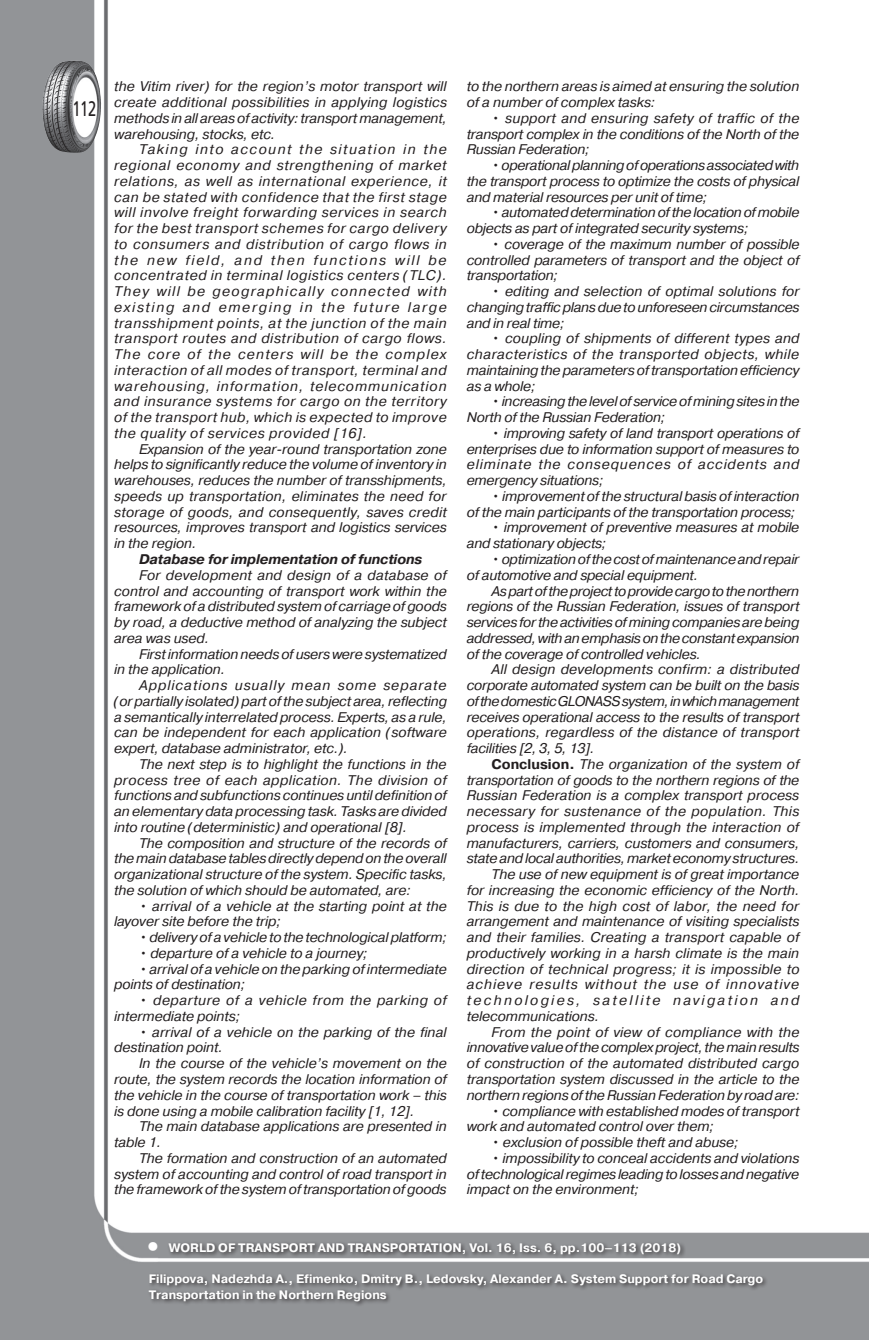
<style>
.page{position:relative;width:869px;height:1340px;background:#fff}
.page>*{position:absolute;margin:0;border:0;box-sizing:border-box;transform-origin:0 0}
.t1{font:700 24.5px "Pragmatica C";color:#fff}
.t2{font:21px "Free Set C";color:#231f20;scale:.7 1}
.vrez_engl{font:italic 14px/15.8px "Pragmatica C";letter-spacing:-.01em;color:#231f20;text-align:justify}
.vrez_engl-2{font:italic 14px/15.8px "Pragmatica C";letter-spacing:.03em;color:#231f20}
.vrez_engl-3{font:italic 700 14px "Pragmatica C";letter-spacing:-.01em;color:#231f20}
.подвал_bottom{font:700 12.25px/15.8px "Pragmatica C";color:#fff}
.Подвал_топ{font:700 12.25px "Pragmatica C";color:#fff}
.s1{font-weight:700;font-style:normal}
</style>
<div class="page">
<img style="left:0;top:0;width:868px;height:1339px">
<img style="left:42px;top:61px;width:33px;height:84px">
<div style="left:147px;top:1240px;width:621px;height:66px;background:#231f20;opacity:.75"></div>
<h2 class="t2" style="left:72px;top:97px;width:35px">112</h2>
<p class="vrez_engl" style="left:114px;top:79px;width:334px">the Vitim river) for the region’s motor transport will create additional possibilities in applying logistics methods in all areas of activity: transport management, warehousing, stocks, etc.</p>
<p class="vrez_engl" style="left:114px;top:142px;width:334px;text-indent:25px">Taking into account the situation in the regional economy and strengthening of market relations, as well as international experience, it can be stated with confidence that the first stage will involve freight forwarding services in search for the best transport schemes for cargo delivery to consumers and distribution of cargo flows in the new field, and then functions will be concentrated in terminal logistics centers (TLC).<br>They will be geographically connected with existing and emerging in the future large transshipment points, at the junction of the main transport routes and distribution of cargo flows.<br>The core of the centers will be the complex interaction of all modes of transport, terminal and warehousing, information, telecommunication and insurance systems for cargo on the territory of the transport hub, which is expected to improve the quality of services provided [16].</p>
<p class="vrez_engl" style="left:114px;top:441px;width:334px;text-indent:25px">Expansion of the year-round transportation zone helps to significantly reduce the volume of inventory in warehouses, reduces the number of transshipments, speeds up transportation, eliminates the need for storage of goods, and consequently, saves credit resources, improves transport and logistics services in the region.</p>
<p class="vrez_engl-3" style="left:139px;top:551px;width:284px">Database for implementation of functions</p>
<p class="vrez_engl" style="left:114px;top:567px;width:334px;text-indent:25px">For development and design of a database of control and accounting of transport work within the framework of a distributed system of carriage of goods by road, a deductive method of analyzing the subject area was used.</p>
<p class="vrez_engl" style="left:114px;top:646px;width:334px;text-indent:25px">First information needs of users were systematized in the application.</p>
<p class="vrez_engl" style="left:114px;top:677px;width:334px;text-indent:25px">Applications usually mean some separate (or partially isolated) part of the subject area, reflecting a semantically interrelated process. Experts, as a rule, can be independent for each application (software expert, database administrator, etc.).</p>
<p class="vrez_engl" style="left:114px;top:756px;width:334px;text-indent:25px">The next step is to highlight the functions in the process tree of each application. The division of functions and subfunctions continues until definition of an elementary data processing task. Tasks are divided into routine (deterministic) and operational [8].</p>
<p class="vrez_engl" style="left:114px;top:835px;width:334px;text-indent:25px">The composition and structure of the records of the main database tables directly depend on the overall organizational structure of the system. Specific tasks, the solution of which should be automated, are:</p>
<p class="vrez_engl" style="left:114px;top:898px;width:334px;text-indent:25px">• arrival of a vehicle at the starting point at the layover site before the trip;</p>
<p class="vrez_engl" style="left:139px;top:929px;width:309px">• delivery of a vehicle to the technological platform;</p>
<p class="vrez_engl" style="left:139px;top:945px;width:230px">• departure of a vehicle to a journey;</p>
<p class="vrez_engl" style="left:114px;top:961px;width:334px;text-indent:25px">• arrival of a vehicle on the parking of intermediate points of destination;</p>
<p class="vrez_engl-2" style="left:114px;top:992px;width:334px;text-indent:25px">• departure of a vehicle from the parking of intermediate points;</p>
<p class="vrez_engl" style="left:114px;top:1024px;width:334px;text-indent:25px">• arrival of a vehicle on the parking of the final destination point.</p>
<p class="vrez_engl" style="left:114px;top:1055px;width:334px;text-indent:25px">In the course of the vehicle’s movement on the route, the system records the location information of the vehicle in the course of transportation work – this is done using a mobile calibration facility [1, 12].</p>
<p class="vrez_engl" style="left:114px;top:1118px;width:334px;text-indent:25px">The main database applications are presented in table 1.</p>
<p class="vrez_engl" style="left:114px;top:1150px;width:334px;text-indent:25px">The formation and construction of an automated system of accounting and control of road transport in the framework of the system of transportation of goods</p>
<p class="vrez_engl" style="left:466px;top:79px;width:334px">to the northern areas is aimed at ensuring the solution of a number of complex tasks:</p>
<p class="vrez_engl" style="left:466px;top:110px;width:334px;text-indent:25px">• support and ensuring safety of traffic of the transport complex in the conditions of the North of the Russian Federation;</p>
<p class="vrez_engl" style="left:466px;top:157px;width:334px;text-indent:25px">• operational planning of operations associated with the transport process to optimize the costs of physical and material resources per unit of time;</p>
<p class="vrez_engl" style="left:466px;top:205px;width:334px;text-indent:25px">• automated determination of the location of mobile objects as part of integrated security systems;</p>
<p class="vrez_engl" style="left:466px;top:236px;width:334px;text-indent:25px">• coverage of the maximum number of possible controlled parameters of transport and the object of transportation;</p>
<p class="vrez_engl" style="left:466px;top:283px;width:334px;text-indent:25px">• editing and selection of optimal solutions for changing traffic plans due to unforeseen circumstances and in real time;</p>
<p class="vrez_engl" style="left:466px;top:331px;width:334px;text-indent:25px">• coupling of shipments of different types and characteristics of the transported objects, while maintaining the parameters of transportation efficiency as a whole;</p>
<p class="vrez_engl" style="left:466px;top:394px;width:334px;text-indent:25px">• increasing the level of service of mining sites in the<br>North of the Russian Federation;</p>
<p class="vrez_engl" style="left:466px;top:425px;width:334px;text-indent:25px">• improving safety of land transport operations of enterprises due to information support of measures to eliminate the consequences of accidents and emergency situations;</p>
<p class="vrez_engl" style="left:466px;top:488px;width:334px;text-indent:25px">• improvement of the structural basis of interaction of the main participants of the transportation process;</p>
<p class="vrez_engl" style="left:466px;top:520px;width:334px;text-indent:25px">• improvement of preventive measures at mobile and stationary objects;</p>
<p class="vrez_engl" style="left:466px;top:551px;width:334px;text-indent:25px">• optimization of the cost of maintenance and repair of automotive and special equipment.</p>
<p class="vrez_engl" style="left:466px;top:583px;width:334px;text-indent:25px">As part of the project to provide cargo to the northern regions of the Russian Federation, issues of transport services for the activities of mining companies are being addressed, with an emphasis on the constant expansion of the coverage of controlled vehicles.</p>
<p class="vrez_engl" style="left:466px;top:661px;width:334px;text-indent:25px">All design developments confirm: a distributed corporate automated system can be built on the basis of the domestic GLONASS system, in which management receives operational access to the results of transport operations, regardless of the distance of transport facilities [2, 3, 5, 13].</p>
<p class="vrez_engl" style="left:466px;top:756px;width:334px;text-indent:25px"><span class="s1">Conclusion.</span> The organization of the system of transportation of goods to the northern regions of the Russian Federation is a complex transport process necessary for sustenance of the population. This process is implemented through the interaction of manufacturers, carriers, customers and consumers, state and local authorities, market economy structures.</p>
<p class="vrez_engl" style="left:466px;top:866px;width:334px;text-indent:25px">The use of new equipment is of great importance for increasing the economic efficiency of the North.<br>This is due to the high cost of labor, the need for arrangement and maintenance of visiting specialists and their families. Creating a transport capable of productively working in a harsh climate is the main direction of technical progress; it is impossible to achieve results without the use of innovative technologies, satellite navigation and telecommunications.</p>
<p class="vrez_engl" style="left:466px;top:1024px;width:334px;text-indent:25px">From the point of view of compliance with the innovative value of the complex project, the main results of construction of the automated distributed cargo transportation system discussed in the article to the northern regions of the Russian Federation by road are:</p>
<p class="vrez_engl" style="left:466px;top:1102px;width:334px;text-indent:25px">• compliance with established modes of transport work and automated control over them;</p>
<p class="vrez_engl" style="left:491px;top:1134px;width:248px">• exclusion of possible theft and abuse;</p>
<p class="vrez_engl" style="left:466px;top:1150px;width:334px;text-indent:25px">• impossibility to conceal accidents and violations of technological regimes leading to losses and negative impact on the environment;</p>
<h1 class="t1" style="left:145px;top:1232px;width:18px">•</h1>
<p class="Подвал_топ" style="left:169px;top:1241px;width:514px">WORLD OF TRANSPORT AND TRANSPORTATION, Vol. 16, Iss. 6, pp.100–113 (2018)</p>
<p class="подвал_bottom" style="left:149px;top:1270px;width:615px">Filippova, Nadezhda A., Efimenko, Dmitry B., Ledovsky, Alexander A. System Support for Road Cargo<br>Transportation in the Northern Regions</p>
</div>
